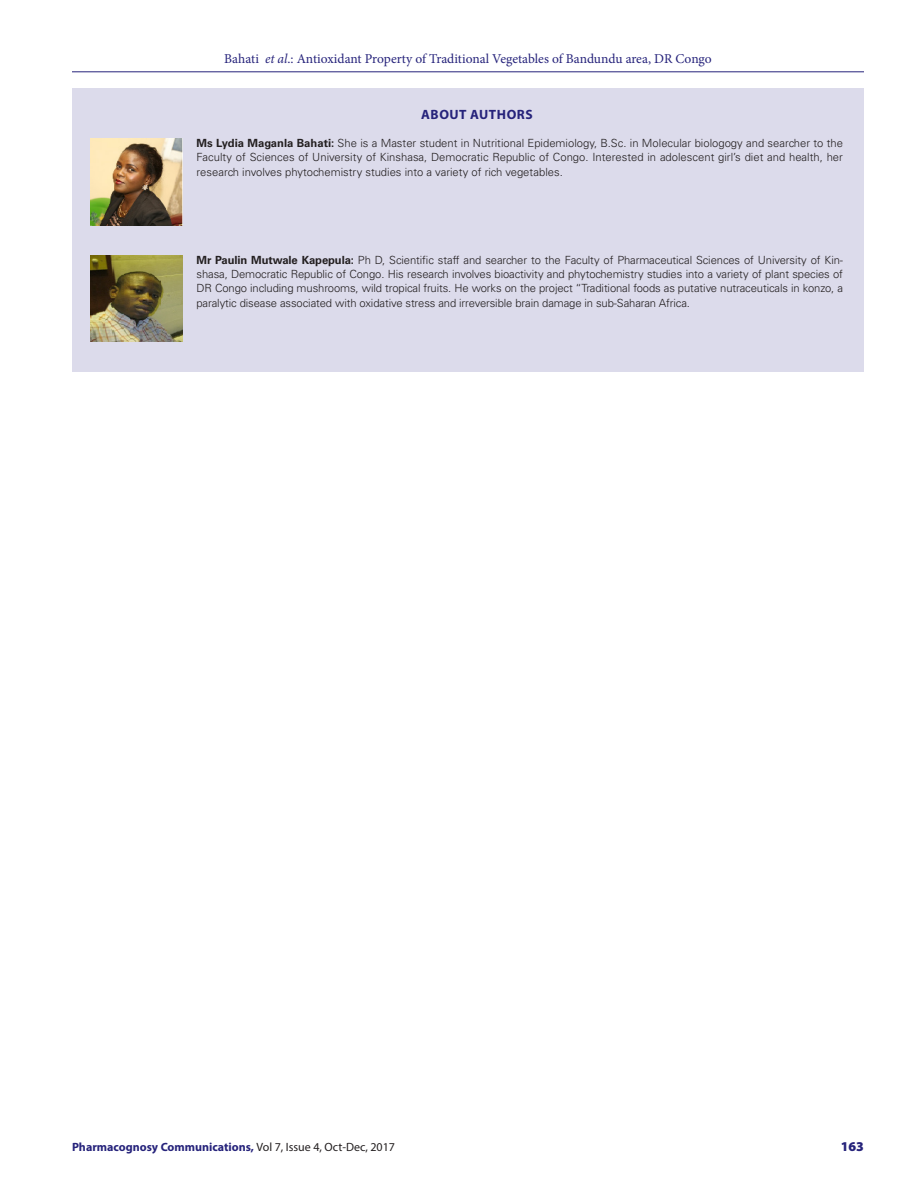
<style>
.page{position:relative;width:918px;height:1188px;background:#fff}
.page>*{position:absolute;margin:0;border:0;box-sizing:border-box;transform-origin:0 0}
.t1{font:13.5px "Minion Pro";letter-spacing:-.005em;color:#26237b}
.ABS_HD_1{font:700 13.5px "Myriad Pro";letter-spacing:.04em;color:#26237b}
.t2{font:900 13.5px "Myriad Pro";color:#26237b}
.t3{font:700 12px "Myriad Pro";color:#26237b}
.ABS_TXT{font:300 11.25px/14.2px "Univers LT Std";letter-spacing:-.01em;color:#231f20;text-align:justify}
.s1{font-style:italic}
.s2{font-weight:700}
.s3{font-weight:400;color:#231f20}
</style>
<div class="page">
<hr style="left:72px;top:72px;width:792px;height:1px;background:#26237b">
<div style="left:72px;top:88px;width:792px;height:283px;background:#dcdbeb"></div>
<img style="left:90px;top:139px;width:93px;height:86px">
<img style="left:90px;top:256px;width:93px;height:86px">
<p class="t1" style="left:224px;top:50px;width:489px">Bahati <span class="s1">et al</span>.: Antioxidant Property of Traditional Vegetables of Bandundu area, DR Congo</p>
<p class="ABS_HD_1" style="left:421px;top:105px;width:113px">ABOUT AUTHORS</p>
<p class="ABS_TXT" style="left:196px;top:136px;width:648px"><span class="s2">Ms Lydia Maganla Bahati:</span> She is a Master student in Nutritional Epidemiology, B.Sc. in Molecular biologogy and searcher to the Faculty of Sciences of University of Kinshasa, Democratic Republic of Congo. Interested in adolescent girl’s diet and health, her research involves phytochemistry studies into a variety of rich vegetables.</p>
<p class="ABS_TXT" style="left:196px;top:253px;width:648px"><span class="s2">Mr Paulin Mutwale Kapepula:</span> Ph D, Scientific staff and searcher to the Faculty of Pharmaceutical Sciences of University of Kin&shy;shasa, Democratic Republic of Congo. His research involves bioactivity and phytochemistry studies into a variety of plant species of DR Congo including mushrooms, wild tropical fruits. He works on the project “Traditional foods as putative nutraceuticals in konzo, a paralytic disease associated with oxidative stress and irreversible brain damage in sub-Saharan Africa.</p>
<p class="t3" style="left:72px;top:1139px;width:325px">Pharmacognosy Communications, <span class="s3">Vol 7, Issue 4, Oct-Dec, 2017</span></p>
<p class="t2" style="left:841px;top:1137px;width:25px">163</p>
</div>
